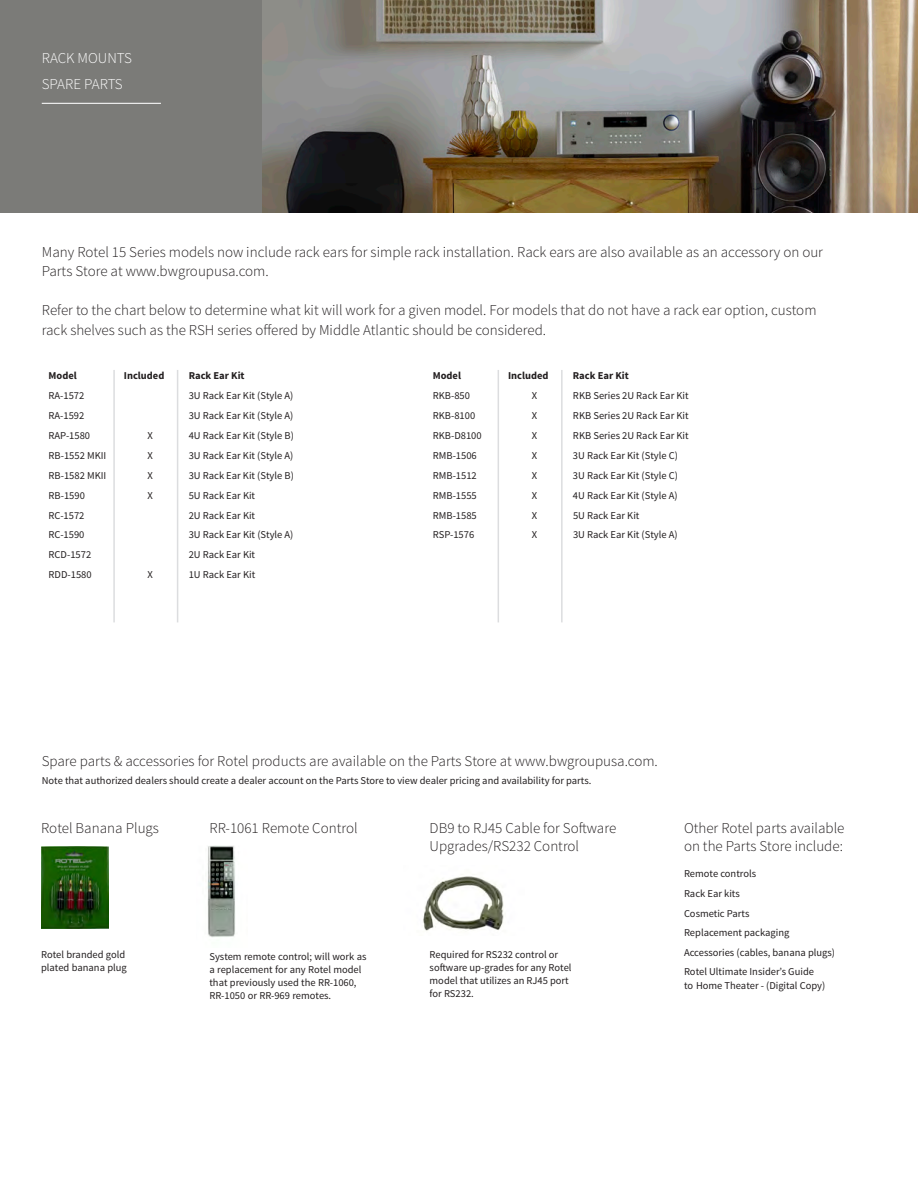
<style>
.page{position:relative;width:918px;height:1188px;background:#fff}
.page>*{position:absolute;margin:0;border:0;box-sizing:border-box;transform-origin:0 0}
.t1{font:300 15px/19.5px "Source Sans Pro";color:#231f20}
.t2{font:300 15px "Source Sans Pro";color:#fff}
.t3{font:10.5px/13.2px "Source Sans Pro";color:#231f20}
.t4{font:700 10.5px "Source Sans Pro";color:#231f20}
</style>
<div class="page">
<img style="left:207px;top:845px;width:28px;height:93px">
<hr style="left:113px;top:370px;width:2px;height:252px;background:#dcdddf">
<hr style="left:177px;top:370px;width:1px;height:252px;background:#dcdddf">
<img style="left:42px;top:847px;width:67px;height:82px">
<img style="left:423px;top:876px;width:81px;height:55px">
<div style="left:0;top:0;width:272px;height:213px;background:#7b7b78"></div>
<hr style="left:42px;top:103px;width:119px;height:1px;background:#fff">
<img style="left:262px;top:0;width:656px;height:213px">
<hr style="left:498px;top:370px;width:1px;height:252px;background:#dcdddf">
<hr style="left:561px;top:370px;width:2px;height:252px;background:#dcdddf">
<p class="t2" style="left:42px;top:49px;width:92px">RACK MOUNTS</p>
<p class="t2" style="left:42px;top:75px;width:83px">SPARE PARTS</p>
<p class="t1" style="left:42px;top:242px;width:783px">Many Rotel 15 Series models now include rack ears for simple rack installation. Rack ears are also available as an accessory on our<br>Parts Store at www.bwgroupusa.com.</p>
<p class="t1" style="left:42px;top:301px;width:776px">Refer to the chart below to determine what kit will work for a given model. For models that do not have a rack ear option, custom rack shelves such as the RSH series offered by Middle Atlantic should be considered.</p>
<p class="t4" style="left:49px;top:369px;width:30px">Model</p>
<p class="t4" style="left:124px;top:369px;width:42px">Included</p>
<p class="t4" style="left:189px;top:369px;width:57px">Rack Ear Kit</p>
<p class="t3" style="left:49px;top:389px;width:37px">RA-1572</p>
<p class="t3" style="left:189px;top:389px;width:106px">3U Rack Ear Kit (Style A)</p>
<p class="t3" style="left:49px;top:409px;width:37px">RA-1592</p>
<p class="t3" style="left:189px;top:409px;width:106px">3U Rack Ear Kit (Style A)</p>
<p class="t3" style="left:49px;top:429px;width:43px">RAP-1580</p>
<p class="t3" style="left:148px;top:429px;width:7px">X</p>
<p class="t3" style="left:189px;top:429px;width:107px">4U Rack Ear Kit (Style B)</p>
<p class="t3" style="left:49px;top:449px;width:59px">RB-1552 MKII</p>
<p class="t3" style="left:148px;top:449px;width:7px">X</p>
<p class="t3" style="left:189px;top:449px;width:106px">3U Rack Ear Kit (Style A)</p>
<p class="t3" style="left:49px;top:469px;width:59px">RB-1582 MKII</p>
<p class="t3" style="left:148px;top:469px;width:7px">X</p>
<p class="t3" style="left:189px;top:469px;width:107px">3U Rack Ear Kit (Style B)</p>
<p class="t3" style="left:49px;top:489px;width:38px">RB-1590</p>
<p class="t3" style="left:148px;top:489px;width:7px">X</p>
<p class="t3" style="left:189px;top:489px;width:68px">5U Rack Ear Kit</p>
<p class="t3" style="left:49px;top:509px;width:37px">RC-1572</p>
<p class="t3" style="left:189px;top:509px;width:68px">2U Rack Ear Kit</p>
<p class="t3" style="left:49px;top:528px;width:37px">RC-1590</p>
<p class="t3" style="left:189px;top:528px;width:106px">3U Rack Ear Kit (Style A)</p>
<p class="t3" style="left:49px;top:548px;width:44px">RCD-1572</p>
<p class="t3" style="left:189px;top:548px;width:68px">2U Rack Ear Kit</p>
<p class="t3" style="left:49px;top:568px;width:45px">RDD-1580</p>
<p class="t3" style="left:148px;top:568px;width:7px">X</p>
<p class="t3" style="left:189px;top:568px;width:68px">1U Rack Ear Kit</p>
<p class="t4" style="left:433px;top:369px;width:30px">Model</p>
<p class="t4" style="left:508px;top:369px;width:42px">Included</p>
<p class="t4" style="left:573px;top:369px;width:57px">Rack Ear Kit</p>
<p class="t3" style="left:433px;top:389px;width:39px">RKB-850</p>
<p class="t3" style="left:532px;top:389px;width:7px">X</p>
<p class="t3" style="left:573px;top:389px;width:117px">RKB Series 2U Rack Ear Kit</p>
<p class="t3" style="left:433px;top:409px;width:44px">RKB-8100</p>
<p class="t3" style="left:532px;top:409px;width:7px">X</p>
<p class="t3" style="left:573px;top:409px;width:117px">RKB Series 2U Rack Ear Kit</p>
<p class="t3" style="left:433px;top:429px;width:50px">RKB-D8100</p>
<p class="t3" style="left:532px;top:429px;width:7px">X</p>
<p class="t3" style="left:573px;top:429px;width:117px">RKB Series 2U Rack Ear Kit</p>
<p class="t3" style="left:433px;top:449px;width:46px">RMB-1506</p>
<p class="t3" style="left:532px;top:449px;width:7px">X</p>
<p class="t3" style="left:573px;top:449px;width:107px">3U Rack Ear Kit (Style C)</p>
<p class="t3" style="left:433px;top:469px;width:46px">RMB-1512</p>
<p class="t3" style="left:532px;top:469px;width:7px">X</p>
<p class="t3" style="left:573px;top:469px;width:107px">3U Rack Ear Kit (Style C)</p>
<p class="t3" style="left:433px;top:489px;width:46px">RMB-1555</p>
<p class="t3" style="left:532px;top:489px;width:7px">X</p>
<p class="t3" style="left:573px;top:489px;width:106px">4U Rack Ear Kit (Style A)</p>
<p class="t3" style="left:433px;top:509px;width:46px">RMB-1585</p>
<p class="t3" style="left:532px;top:509px;width:7px">X</p>
<p class="t3" style="left:573px;top:509px;width:68px">5U Rack Ear Kit</p>
<p class="t3" style="left:433px;top:528px;width:43px">RSP-1576</p>
<p class="t3" style="left:532px;top:528px;width:7px">X</p>
<p class="t3" style="left:573px;top:528px;width:106px">3U Rack Ear Kit (Style A)</p>
<p class="t1" style="left:42px;top:751px;width:618px">Spare parts &amp; accessories for Rotel products are available on the Parts Store at www.bwgroupusa.com.</p>
<p class="t3" style="left:42px;top:774px;width:551px">Note that authorized dealers should create a dealer account on the Parts Store to view dealer pricing and availability for parts.</p>
<p class="t1" style="left:41px;top:819px;width:119px">Rotel Banana Plugs</p>
<p class="t3" style="left:41px;top:948px;width:87px">Rotel branded gold plated banana plug</p>
<p class="t1" style="left:209px;top:819px;width:150px">RR-1061 Remote Control</p>
<p class="t3" style="left:209px;top:950px;width:159px">System remote control; will work as a replacement for any Rotel model that previously used the RR-1060,<br>RR-1050 or RR-969 remotes.</p>
<p class="t1" style="left:430px;top:819px;width:188px;line-height:18px">DB9 to RJ45 Cable for Software<br>Upgrades/RS232 Control</p>
<p class="t3" style="left:430px;top:948px;width:144px">Required for RS232 control or software up-grades for any Rotel model that utilizes an RJ45 port for RS232.</p>
<p class="t1" style="left:684px;top:819px;width:162px;line-height:18px">Other Rotel parts available on the Parts Store include:</p>
<p class="t3" style="left:684px;top:868px;width:74px">Remote controls</p>
<p class="t3" style="left:684px;top:887px;width:57px">Rack Ear kits</p>
<p class="t3" style="left:684px;top:907px;width:67px">Cosmetic Parts</p>
<p class="t3" style="left:684px;top:926px;width:107px">Replacement packaging</p>
<p class="t3" style="left:684px;top:946px;width:153px">Accessories (cables, banana plugs)</p>
<p class="t3" style="left:684px;top:966px;width:143px">Rotel Ultimate Insider’s Guide to Home Theater - (Digital Copy)</p>
</div>
